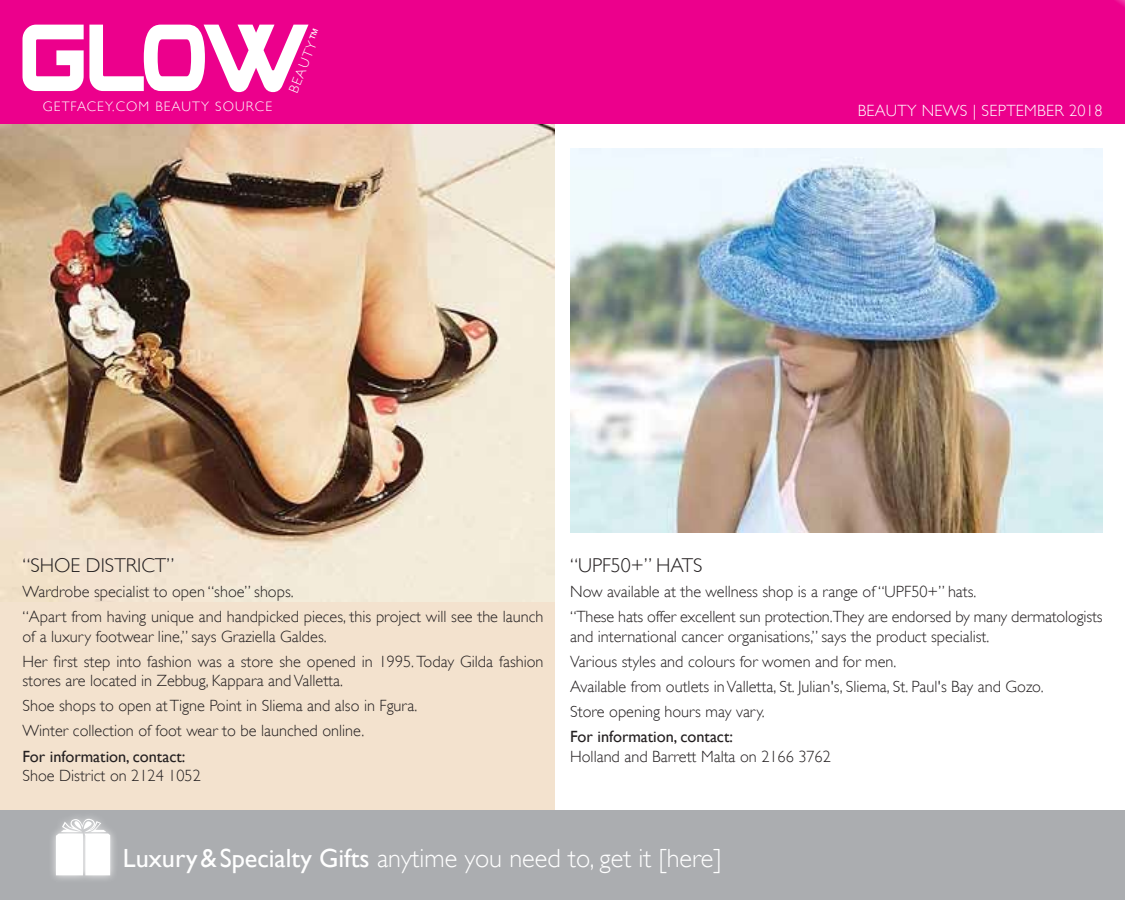
<style>
.page{position:relative;width:1125px;height:900px;background:#fff}
.page>*{position:absolute;margin:0;border:0;box-sizing:border-box;transform-origin:0 0}
.t1{font:300 26.25px "Gill Sans";color:#fff}
.t2{font:300 20px "Gill Sans";color:#231f20}
.t3{font:300 16.25px/25.1px "Gill Sans";color:#231f20}
.t4{font:16.25px "Gill Sans";color:#231f20}
.t5{font:300 16.25px "Gill Sans";letter-spacing:.02em;color:#fff}
.t6{font:300 13.75px "Gill Sans";letter-spacing:.08em;color:#fff}
.s1{font-weight:400}
</style>
<div class="page">
<div style="left:0;top:115px;width:555px;height:709px;background:#f3e2ce"></div>
<img style="left:0;top:123px;width:555px;height:479px">
<div style="left:0;top:810px;width:1125px;height:90px;background:#abadb0"></div>
<div style="left:48px;top:811px;width:70px;height:73px;background:#fff;opacity:.75"></div>
<svg style="left:56px;top:819px;width:54px;height:56px;background:#f2f2f2"></svg>
<div style="left:0;top:0;width:1125px;height:123px;background:#ec008c"></div>
<svg style="left:23px;top:25px;width:286px;height:67px"></svg>
<img style="left:570px;top:148px;width:532px;height:385px">
<p class="t6" style="left:43px;top:98px;width:231px">GETFACEY.COM BEAUTY SOURCE</p>
<p class="t6" style="left:285px;top:89px;width:70px;rotate:-68deg">BEAUTY<span class="s1">™</span></p>
<p class="t5" style="left:858px;top:101px;width:246px">BEAUTY NEWS | SEPTEMBER 2018</p>
<p class="t2" style="left:22px;top:553px;width:153px">“SHOE DISTRICT”</p>
<p class="t3" style="left:22px;top:579px;width:523px">Wardrobe specialist to open “shoe” shops.<br>“Apart from having unique and handpicked pieces, this project will see the launch</p>
<p class="t3" style="left:22px;top:623px;width:523px">of a luxury footwear line,” says Graziella Galdes.<br>Her first step into fashion was a store she opened in 1995. Today Gilda fashion</p>
<p class="t3" style="left:22px;top:668px;width:396px">stores are located in Zebbug, Kappara and Valletta.<br>Shoe shops to open at Tigne Point in Sliema and also in Fgura.<br>Winter collection of foot wear to be launched online.</p>
<p class="t4" style="left:22px;top:747px;width:164px">For information, contact:</p>
<p class="t3" style="left:22px;top:763px;width:180px">Shoe District on 2124 1052</p>
<p class="t2" style="left:570px;top:553px;width:134px">“UPF50+” HATS</p>
<p class="t3" style="left:570px;top:579px;width:534px">Now available at the wellness shop is a range of “UPF50+” hats.<br>“These hats offer excellent sun protection.They are endorsed by many dermatologists</p>
<p class="t3" style="left:570px;top:623px;width:475px">and international cancer organisations,” says the product specialist.<br>Various styles and colours for women and for men.<br>Available from outlets in Valletta, St. Julian's, Sliema, St. Paul's Bay and Gozo.<br>Store opening hours may vary.</p>
<p class="t4" style="left:570px;top:727px;width:164px">For information, contact:</p>
<p class="t3" style="left:570px;top:743px;width:262px">Holland and Barrett Malta on 2166 3762</p>
<h1 class="t1" style="left:123px;top:843px;width:600px"><span class="s1">Luxury &amp;Specialty Gifts</span> anytime you need to, get it [here]</h1>
</div>
